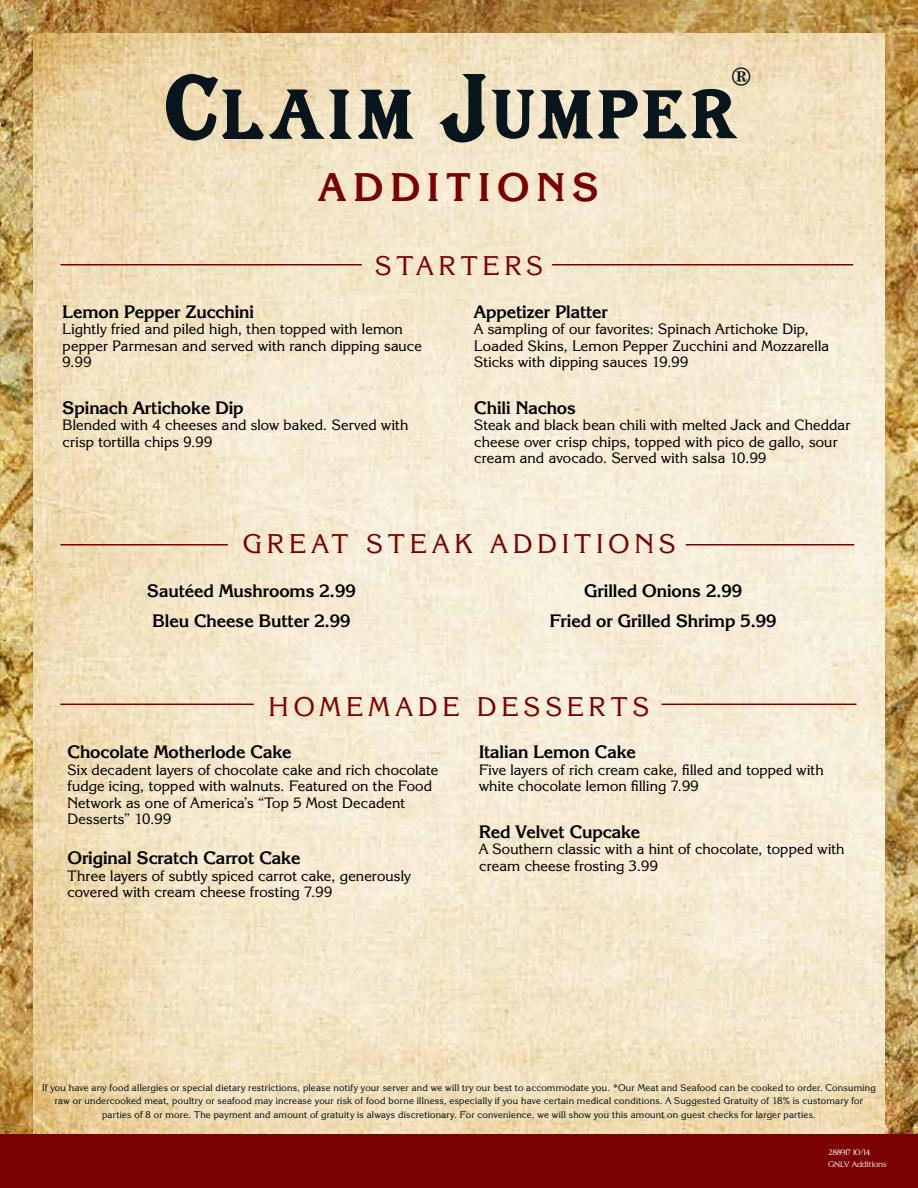
<style>
.page{position:relative;width:918px;height:1188px;background:#fff}
.page>*{position:absolute;margin:0;border:0;box-sizing:border-box;transform-origin:0 0}
.t1{font:700 39.9px "Korinna IT Cby BT";letter-spacing:.185em;color:#7b0000}
.t2{font:27px "Korinna IT Cby BT";letter-spacing:.2em;color:#7b0000}
.t3{font:800 25.5px "Korinna IT Cby BT";color:#08151d}
.t4{font:700 18px/30px "Korinna IT Cby BT";letter-spacing:-.005em;color:#000}
.t5{font:15px/16.5px "Korinna IT Cby BT";letter-spacing:.01em;color:#000}
.t6{font:9.75px/13.5px "Korinna IT Cby BT";letter-spacing:.025em;color:#08151d;text-align:center}
.t7{font:9px/12px "LHF Essendine";color:#fff}
</style>
<div class="page">
<img style="left:0;top:0;width:148px;height:1134px">
<img style="left:148px;top:0;width:770px;height:1134px">
<img style="left:34px;top:33px;width:850px;height:1101px">
<div style="left:0;top:1134px;width:918px;height:54px;background:#7b0000"></div>
<svg style="left:166px;top:74px;width:186px;height:67px;background:#a19982"></svg>
<svg style="left:358px;top:90px;width:56px;height:49px;background:#666860"></svg>
<svg style="left:439px;top:74px;width:299px;height:69px;background:#9f9a89"></svg>
<hr style="left:686px;top:544px;width:168px;height:2px;background:#7b0000">
<hr style="left:60px;top:544px;width:168px;height:2px;background:#7b0000">
<hr style="left:60px;top:704px;width:194px;height:1px;background:#7b0000">
<hr style="left:60px;top:264px;width:302px;height:2px;background:#7b0000">
<hr style="left:662px;top:704px;width:194px;height:1px;background:#7b0000">
<hr style="left:552px;top:264px;width:301px;height:2px;background:#7b0000">
<h1 class="t1" style="left:319px;top:163px;width:281px">ADDITIONS</h1>
<h2 class="t2" style="left:375px;top:249px;width:169px">STARTERS</h2>
<h3 class="t3" style="left:731px;top:60px;width:22px">®</h3>
<p class="t4" style="left:63px;top:296px;width:193px">Lemon Pepper Zucchini</p>
<p class="t5" style="left:63px;top:320px;width:361px">Lightly fried and piled high, then topped with lemon pepper Parmesan and served with ranch dipping sauce<br>9.99</p>
<p class="t4" style="left:63px;top:392px;width:183px">Spinach Artichoke Dip</p>
<p class="t5" style="left:63px;top:416px;width:347px">Blended with 4 cheeses and slow baked. Served with crisp tortilla chips 9.99</p>
<p class="t4" style="left:474px;top:296px;width:135px">Appetizer Platter</p>
<p class="t5" style="left:474px;top:320px;width:356px">A sampling of our favorites: Spinach Artichoke Dip,<br>Loaded Skins, Lemon Pepper Zucchini and Mozzarella<br>Sticks with dipping sauces 19.99</p>
<p class="t4" style="left:474px;top:392px;width:103px">Chili Nachos</p>
<p class="t5" style="left:474px;top:416px;width:378px">Steak and black bean chili with melted Jack and Cheddar cheese over crisp chips, topped with pico de gallo, sour cream and avocado. Served with salsa 10.99</p>
<h2 class="t2" style="left:243px;top:527px;width:434px">GREAT STEAK ADDITIONS</h2>
<p class="t4" style="left:147px;top:575px;width:210px">Sautéed Mushrooms 2.99<br>Bleu Cheese Butter 2.99</p>
<p class="t4" style="left:550px;top:575px;width:229px;text-align:center">Grilled Onions 2.99<br>Fried or Grilled Shrimp 5.99</p>
<h2 class="t2" style="left:269px;top:691px;width:382px">HOMEMADE DESSERTS</h2>
<p class="t4" style="left:68px;top:737px;width:226px">Chocolate Motherlode Cake</p>
<p class="t5" style="left:68px;top:761px;width:372px">Six decadent layers of chocolate cake and rich chocolate fudge icing, topped with walnuts. Featured on the Food Network as one of America’s “Top 5 Most Decadent Desserts” 10.99</p>
<p class="t4" style="left:68px;top:842px;width:234px">Original Scratch Carrot Cake</p>
<p class="t5" style="left:68px;top:867px;width:345px">Three layers of subtly spiced carrot cake, generously covered with cream cheese frosting 7.99</p>
<p class="t4" style="left:479px;top:737px;width:158px">Italian Lemon Cake</p>
<p class="t5" style="left:479px;top:761px;width:346px">Five layers of rich cream cake, filled and topped with white chocolate lemon filling 7.99</p>
<p class="t4" style="left:479px;top:816px;width:163px">Red Velvet Cupcake</p>
<p class="t5" style="left:479px;top:841px;width:367px">A Southern classic with a hint of chocolate, topped with cream cheese frosting 3.99</p>
<p class="t6" style="left:42px;top:1081px;width:835px">If you have any food allergies or special dietary restrictions, please notify your server and we will try our best to accommodate you. *Our Meat and Seafood can be cooked to order. Consuming raw or undercooked meat, poultry or seafood may increase your risk of food borne illness, especially if you have certain medical conditions. A Suggested Gratuity of 18% is customary for parties of 8 or more. The payment and amount of gratuity is always discretionary. For convenience, we will show you this amount on guest checks for larger parties.</p>
<p class="t7" style="left:828px;top:1147px;width:60px">288917 10/14<br>GNLV Additions</p>
</div>
